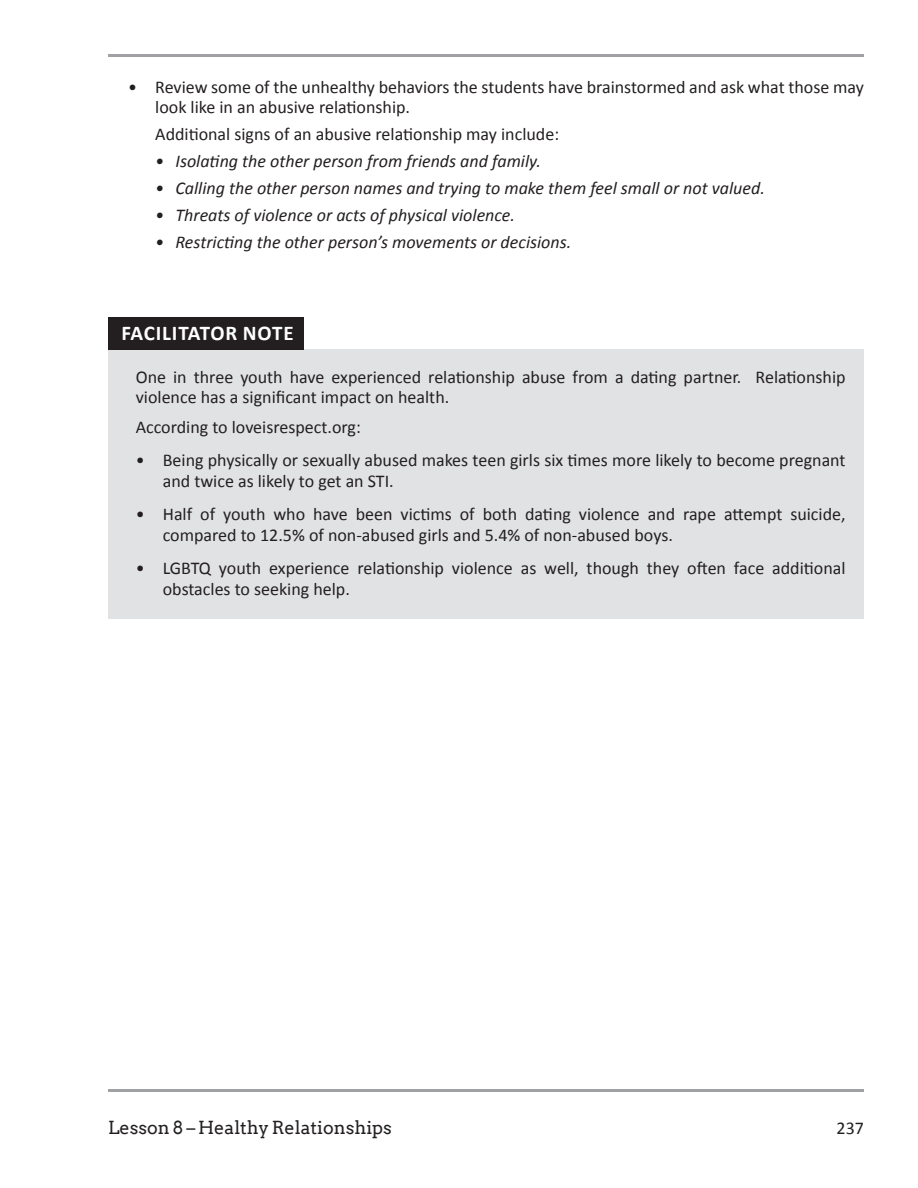
<style>
.page{position:relative;width:918px;height:1188px;background:#fff}
.page>*{position:absolute;margin:0;border:0;box-sizing:border-box;transform-origin:0 0}
.header_bold{font:700 21px "Calibri";letter-spacing:.04em;color:#fff}
.Bullet_lists{font:18px/20.2px "Calibri";color:#231f20}
.Numbered_indents{font:italic 18px "Calibri";color:#231f20}
.Body_text{font:18px/20.2px "Calibri";color:#231f20}
.Numbered_indents-2{font:18px "Calibri";color:#231f20}
.t1{font:18px "Arvo";color:#231f20}
</style>
<div class="page">
<hr style="left:108px;top:54px;width:756px;height:3px;background:#a0a1a5">
<hr style="left:108px;top:1089px;width:756px;height:3px;background:#a0a1a5">
<div style="left:108px;top:349px;width:756px;height:270px;background:#e1e2e4"></div>
<div style="left:108px;top:317px;width:195px;height:32px;background:#231f20"></div>
<p class="Bullet_lists" style="left:155px;top:76px;width:710px;text-indent:-27px">• Review some of the unhealthy behaviors the students have brainstormed and ask what those may look like in an abusive relationship.</p>
<p class="Numbered_indents-2" style="left:155px;top:122px;width:405px">Additional signs of an abusive relationship may include:</p>
<p class="Numbered_indents" style="left:155px;top:149px;width:387px">• Isolating the other person from friends and family.</p>
<p class="Numbered_indents" style="left:155px;top:176px;width:611px">• Calling the other person names and trying to make them feel small or not valued.</p>
<p class="Numbered_indents" style="left:155px;top:203px;width:361px">• Threats of violence or acts of physical violence.</p>
<p class="Numbered_indents" style="left:155px;top:230px;width:418px">• Restricting the other person’s movements or decisions.</p>
<p class="header_bold" style="left:121px;top:319px;width:174px">FACILITATOR NOTE</p>
<p class="Body_text" style="left:136px;top:367px;width:711px">One in three youth have experienced relationship abuse from a dating partner. Relationship violence has a significant impact on health.</p>
<p class="Body_text" style="left:136px;top:417px;width:227px">According to loveisrespect.org:</p>
<p class="Bullet_lists" style="left:163px;top:450px;width:684px;text-indent:-27px">• Being physically or sexually abused makes teen girls six times more likely to become pregnant and twice as likely to get an STI.</p>
<p class="Bullet_lists" style="left:163px;top:504px;width:684px;text-indent:-27px">• Half of youth who have been victims of both dating violence and rape attempt suicide, compared to 12.5% of non-abused girls and 5.4% of non-abused boys.</p>
<p class="Bullet_lists" style="left:163px;top:558px;width:684px;text-indent:-27px">• LGBTQ youth experience relationship violence as well, though they often face additional obstacles to seeking help.</p>
<p class="t1" style="left:108px;top:1117px;width:285px">Lesson 8 – Healthy Relationships</p>
<p class="Bullet_lists" style="left:837px;top:1118px;width:29px">237</p>
</div>
